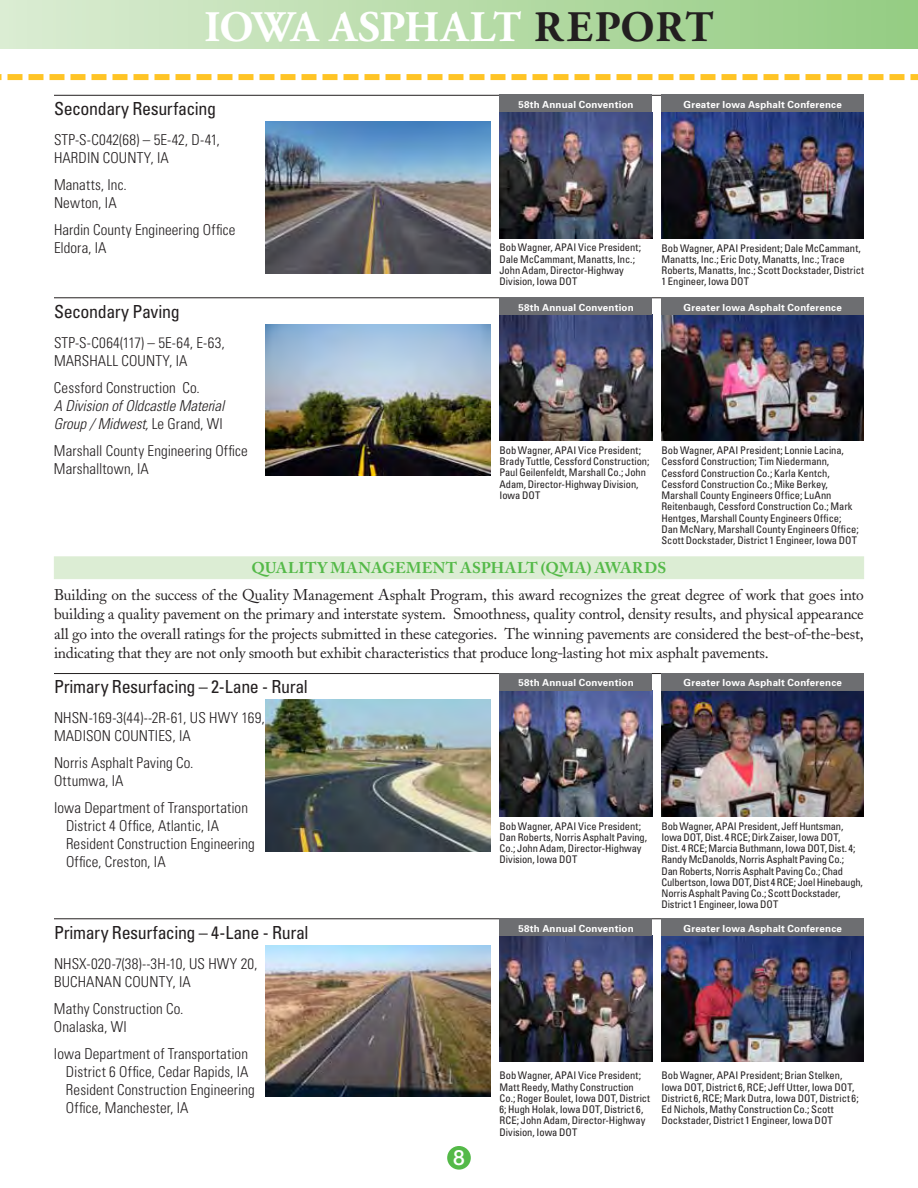
<style>
.page{position:relative;width:918px;height:1188px;background:#fff}
.page>*{position:absolute;margin:0;border:0;box-sizing:border-box;transform-origin:0 0}
.t1{font:700 43.5px "Adobe Garamond";letter-spacing:.005em;color:#fff}
.t2{font:500 21px "Helvetica Neue";color:#fff}
.t3{font:condensed 18px "Univers";letter-spacing:-.02em;color:#231f20}
.t4{font:15.45px/19.5px "Adobe Caslon";letter-spacing:-.015em;color:#231f20;text-align:justify}
.t5{font:15.45px "Adobe Caslon Pro Bold SC850";letter-spacing:.02em;color:#54b948}
.t6{font:300 condensed 15px/18px "Univers";letter-spacing:.01em;color:#231f20}
.t7{font:italic 300 condensed 15px/18px "Univers";letter-spacing:-.005em;color:#231f20}
.t8{font:condensed 10.5px/11.2px "Univers";letter-spacing:-.005em;color:#231f20}
.t9{font:700 9.75px "Univers";letter-spacing:.02em;color:#fff}
.s1{color:#231f20}
.s2{font-style:normal}
</style>
<div class="page">
<svg style="left:0;top:74px;width:918px;height:6px"></svg>
<div style="left:0;top:0;width:918px;height:49px;background:linear-gradient(to right,#dbecd2,#94cc81)"></div>
<div style="left:447px;top:1146px;width:24px;height:24px;background:#54b948;border-radius:50%"></div>
<hr style="left:54px;top:95px;width:810px;height:1px;background:#231f20">
<hr style="left:54px;top:297px;width:810px;height:1px;background:#231f20">
<hr style="left:54px;top:673px;width:810px;height:1px;background:#231f20">
<hr style="left:54px;top:918px;width:810px;height:1px;background:#231f20">
<img style="left:662px;top:112px;width:202px;height:126px">
<img style="left:662px;top:315px;width:202px;height:126px">
<img style="left:662px;top:691px;width:202px;height:126px">
<img style="left:662px;top:936px;width:202px;height:126px">
<img style="left:500px;top:112px;width:152px;height:126px">
<img style="left:500px;top:315px;width:152px;height:126px">
<img style="left:500px;top:691px;width:152px;height:126px">
<img style="left:500px;top:936px;width:152px;height:126px">
<img style="left:266px;top:122px;width:224px;height:151px">
<img style="left:266px;top:324px;width:224px;height:152px">
<img style="left:266px;top:700px;width:224px;height:152px">
<img style="left:266px;top:945px;width:224px;height:152px">
<div style="left:500px;top:94px;width:152px;height:18px;background:#6d6e71"></div>
<div style="left:500px;top:297px;width:152px;height:18px;background:#6d6e71"></div>
<div style="left:500px;top:673px;width:152px;height:18px;background:#6d6e71"></div>
<div style="left:500px;top:918px;width:152px;height:18px;background:#6d6e71"></div>
<div style="left:662px;top:94px;width:202px;height:18px;background:#6d6e71"></div>
<div style="left:662px;top:297px;width:202px;height:18px;background:#6d6e71"></div>
<div style="left:662px;top:673px;width:202px;height:18px;background:#6d6e71"></div>
<div style="left:662px;top:918px;width:202px;height:18px;background:#6d6e71"></div>
<div style="left:54px;top:556px;width:810px;height:23px;background:#dcedd4;border:1px solid #dcedd4"></div>
<h1 class="t1" style="left:204px;top:3px;width:511px">IOWA ASPHALT <span class="s1">REPORT</span></h1>
<h3 class="t3" style="left:54px;top:97px;width:164px">Secondary Resurfacing</h3>
<h3 class="t6" style="left:54px;top:131px;width:167px">STP-S-C042(68) – 5E-42, D-41,<br>Hardin</h3>
<h3 class="t6" style="left:54px;top:144px;width:116px;line-height:27px;text-indent:49px">Count y, IA<br>Manatts, Inc.</h3>
<h3 class="t6" style="left:54px;top:189px;width:183px;line-height:27px">Newton, IA<br>Hardin County Engineering Office</h3>
<h3 class="t6" style="left:54px;top:239px;width:54px">Eldora, IA</h3>
<h3 class="t3" style="left:54px;top:300px;width:127px">Secondary Paving</h3>
<h3 class="t6" style="left:54px;top:333px;width:172px">STP-S-C064(117) – 5E-64, E-63,<br>Marshall</h3>
<h3 class="t6" style="left:54px;top:347px;width:147px;line-height:27px;text-indent:68px">County, IA<br>Cessford Construction Co.</h3>
<h3 class="t7" style="left:54px;top:396px;width:172px">A Division of Oldcastle Material<br>Group / Midwest, <span class="s2">Le Grand, WI</span></h3>
<h3 class="t6" style="left:54px;top:441px;width:195px">Marshall County Engineering Office<br>Marshalltown, IA</h3>
<p class="t9" style="left:518px;top:99px;width:117px">58th Annual Convention</p>
<p class="t9" style="left:684px;top:99px;width:160px">Greater Iowa Asphalt Conference</p>
<p class="t8" style="left:499px;top:242px;width:143px">Bob Wagner, APAI Vice President;<br>Dale McCammant, Manatts, Inc.;<br>John Adam, Director-Highway<br>Division, Iowa DOT</p>
<p class="t8" style="left:662px;top:242px;width:204px">Bob Wagner, APAI President; Dale McCammant, Manatts, Inc.; Eric Doty, Manatts, Inc.; Trace Roberts, Manatts, Inc.; Scott Dockstader, District 1 Engineer, Iowa DOT</p>
<p class="t9" style="left:518px;top:301px;width:117px">58th Annual Convention</p>
<p class="t9" style="left:684px;top:301px;width:160px">Greater Iowa Asphalt Conference</p>
<p class="t8" style="left:499px;top:444px;width:152px">Bob Wagner, APAI Vice President;<br>Brady Tuttle, Cessford Construction;<br>Paul Geilenfeldt, Marshall Co.; John<br>Adam, Director-Highway Division,<br>Iowa DOT</p>
<p class="t8" style="left:662px;top:444px;width:199px">Bob Wagner, APAI President; Lonnie Lacina, Cessford Construction; Tim Niedermann, Cessford Construction Co.; Karla Kentch, Cessford Construction Co.; Mike Berkey, Marshall County Engineers Office; LuAnn Reitenbaugh, Cessford Construction Co.; Mark Hentges, Marshall County Engineers Office; Dan McNary, Marshall County Engineers Office; Scott Dockstader, District 1 Engineer, Iowa DOT</p>
<h3 class="t5" style="left:252px;top:559px;width:416px">QUALITY MANAGEMENT ASPHALT (QMA) AWARDS</h3>
<p class="t4" style="left:54px;top:585px;width:811px">Building on the success of the Quality Management Asphalt Program, this award recognizes the great degree of work that goes into building a quality pavement on the primary and interstate system. Smoothness, quality control, density results, and physical appearance all go into the overall ratings for the projects submitted in these categories. The winning pavements are considered the best-of-the-best, indicating that they are not only smooth but exhibit characteristics that produce long-lasting hot mix asphalt pavements.</p>
<h3 class="t3" style="left:54px;top:676px;width:255px">Primary Resurfacing – 2-Lane - Rural</h3>
<h3 class="t6" style="left:54px;top:709px;width:212px">NHSN-169-3(44)--2R-61, US Hwy 169,<br>Madis</h3>
<h3 class="t6" style="left:94px;top:727px;width:48px">on Counties</h3>
<h3 class="t6" style="left:54px;top:722px;width:141px;line-height:27px;text-align:right">, IA<br>Norris Asphalt Paving Co.</h3>
<h3 class="t6" style="left:54px;top:767px;width:196px;line-height:27px">Ottumwa, IA<br>Iowa Department of Transportation</h3>
<h3 class="t6" style="left:66px;top:817px;width:190px">District 4 Office, Atlantic, IA<br>Resident Construction Engineering<br>Office, Creston, IA</h3>
<h3 class="t3" style="left:54px;top:921px;width:256px">Primary Resurfacing – 4-Lane - Rural</h3>
<h3 class="t6" style="left:54px;top:954px;width:205px">NHSX-020-7(38)--3H-10, US Hwy 20,<br>Buchanan</h3>
<h3 class="t6" style="left:54px;top:968px;width:138px;line-height:27px;text-indent:71px">County, IA<br>Mathy Construction Co.</h3>
<h3 class="t6" style="left:54px;top:1013px;width:196px;line-height:27px">Onalaska, WI<br>Iowa Department of Transportation</h3>
<h3 class="t6" style="left:66px;top:1062px;width:190px">District 6 Office, Cedar Rapids, IA<br>Resident Construction Engineering<br>Office, Manchester, IA</h3>
<p class="t9" style="left:519px;top:677px;width:117px">58th Annual Convention</p>
<p class="t9" style="left:684px;top:677px;width:160px">Greater Iowa Asphalt Conference</p>
<p class="t8" style="left:499px;top:820px;width:149px">Bob Wagner, APAI Vice President;<br>Dan Roberts, Norris Asphalt Paving,<br>Co.; John Adam, Director-Highway<br>Division, Iowa DOT</p>
<p class="t8" style="left:662px;top:820px;width:203px">Bob Wagner, APAI President, Jeff Huntsman, Iowa DOT, Dist. 4 RCE; Dirk Zaiser, Iowa DOT,<br>Dist. 4 RCE; Marcia Buthmann, Iowa DOT, Dist. 4; Randy McDanolds, Norris Asphalt Paving Co.; Dan Roberts, Norris Asphalt Paving Co.; Chad Culbertson, Iowa DOT, Dist 4 RCE; Joel Hinebaugh, Norris Asphalt Paving Co.; Scott Dockstader, District 1 Engineer, Iowa DOT</p>
<p class="t9" style="left:519px;top:922px;width:117px">58th Annual Convention</p>
<p class="t9" style="left:684px;top:922px;width:160px">Greater Iowa Asphalt Conference</p>
<h2 class="t2" style="left:453px;top:1145px;width:13px">8</h2>
<p class="t8" style="left:499px;top:1070px;width:152px">Bob Wagner, APAI Vice President;<br>Matt Reedy, Mathy Construction<br>Co.; Roger Boulet, Iowa DOT, District<br>6; Hugh Holak, Iowa DOT, District 6,<br>RCE; John Adam, Director-Highway<br>Division, Iowa DOT</p>
<p class="t8" style="left:662px;top:1070px;width:199px">Bob Wagner, APAI President; Brian Stelken, Iowa DOT, District 6, RCE; Jeff Utter, Iowa DOT, District 6, RCE; Mark Dutra, Iowa DOT, District 6; Ed Nichols, Mathy Construction Co.; Scott Dockstader, District 1 Engineer, Iowa DOT</p>
</div>
